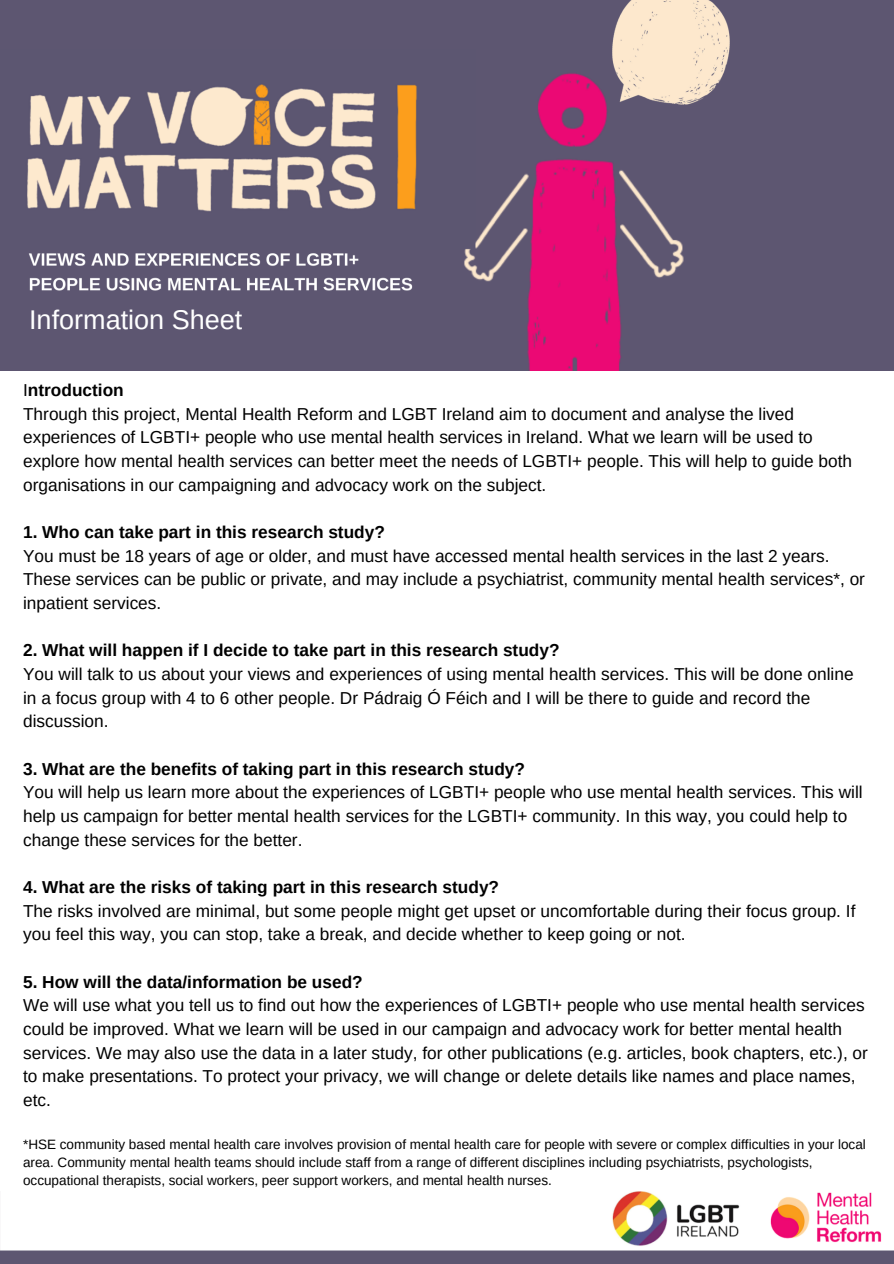
<style>
.page{position:relative;width:894px;height:1264px;background:#fff}
.page>*{position:absolute;margin:0;border:0;box-sizing:border-box;transform-origin:0 0}
.t1{font:27px "Arimo";color:#fff}
.t2{font:17.25px/23.7px "Arimo";color:#000}
.t3{font:700 17.25px "Arimo";color:#000}
.t4{font:13.5px/18px "Arimo";color:#000}
.s1{font-weight:400}
</style>
<div class="page">
<img style="left:0;top:0;width:893px;height:370px">
<img style="left:0;top:1191px;width:893px;height:72px">
<p class="t1" style="left:29px;top:304px;width:215px">Information Sheet</p>
<p class="t3" style="left:23px;top:380px;width:102px"><span class="s1">I</span>ntroduction</p>
<p class="t2" style="left:23px;top:402px;width:830px">Through this project, Mental Health Reform and LGBT Ireland aim to document and analyse the lived experiences of LGBTI+ people who use mental health services in Ireland. What we learn will be used to explore how mental health services can better meet the needs of LGBTI+ people. This will help to guide both organisations in our campaigning and advocacy work on the subject.</p>
<p class="t3" style="left:23px;top:522px;width:363px">1. Who can take part in this research study?</p>
<p class="t2" style="left:23px;top:544px;width:843px">You must be 18 years of age or older, and must have accessed mental health services in the last 2 years.<br>These services can be public or private, and may include a psychiatrist, community mental health services*, or inpatient services.</p>
<p class="t3" style="left:23px;top:640px;width:538px">2. What will happen if I decide to take part in this research study?</p>
<p class="t2" style="left:23px;top:662px;width:831px">You will talk to us about your views and experiences of using mental health services. This will be done online in a focus group with 4 to 6 other people. Dr Pádraig Ó Féich and I will be there to guide and record the discussion.</p>
<p class="t3" style="left:23px;top:759px;width:503px">3. What are the benefits of taking part in this research study?</p>
<p class="t2" style="left:23px;top:780px;width:840px">You will help us learn more about the experiences of LGBTI+ people who use mental health services. This will help us campaign for better mental health services for the LGBTI+ community. In this way, you could help to change these services for the better.</p>
<p class="t3" style="left:23px;top:877px;width:477px">4. What are the risks of taking part in this research study?</p>
<p class="t2" style="left:23px;top:898px;width:833px">The risks involved are minimal, but some people might get upset or uncomfortable during their focus group. If you feel this way, you can stop, take a break, and decide whether to keep going or not.</p>
<p class="t3" style="left:23px;top:971px;width:341px">5. How will the data/information be used?</p>
<p class="t2" style="left:23px;top:993px;width:846px">We will use what you tell us to find out how the experiences of LGBTI+ people who use mental health services could be improved. What we learn will be used in our campaign and advocacy work for better mental health services. We may also use the data in a later study, for other publications (e.g. articles, book chapters, etc.), or to make presentations. To protect your privacy, we will change or delete details like names and place names, etc.</p>
<p class="t4" style="left:23px;top:1134px;width:844px">*HSE community based mental health care involves provision of mental health care for people with severe or complex difficulties in your local area. Community mental health teams should include staff from a range of different disciplines including psychiatrists, psychologists, occupational therapists, social workers, peer support workers, and mental health nurses.</p>
</div>
